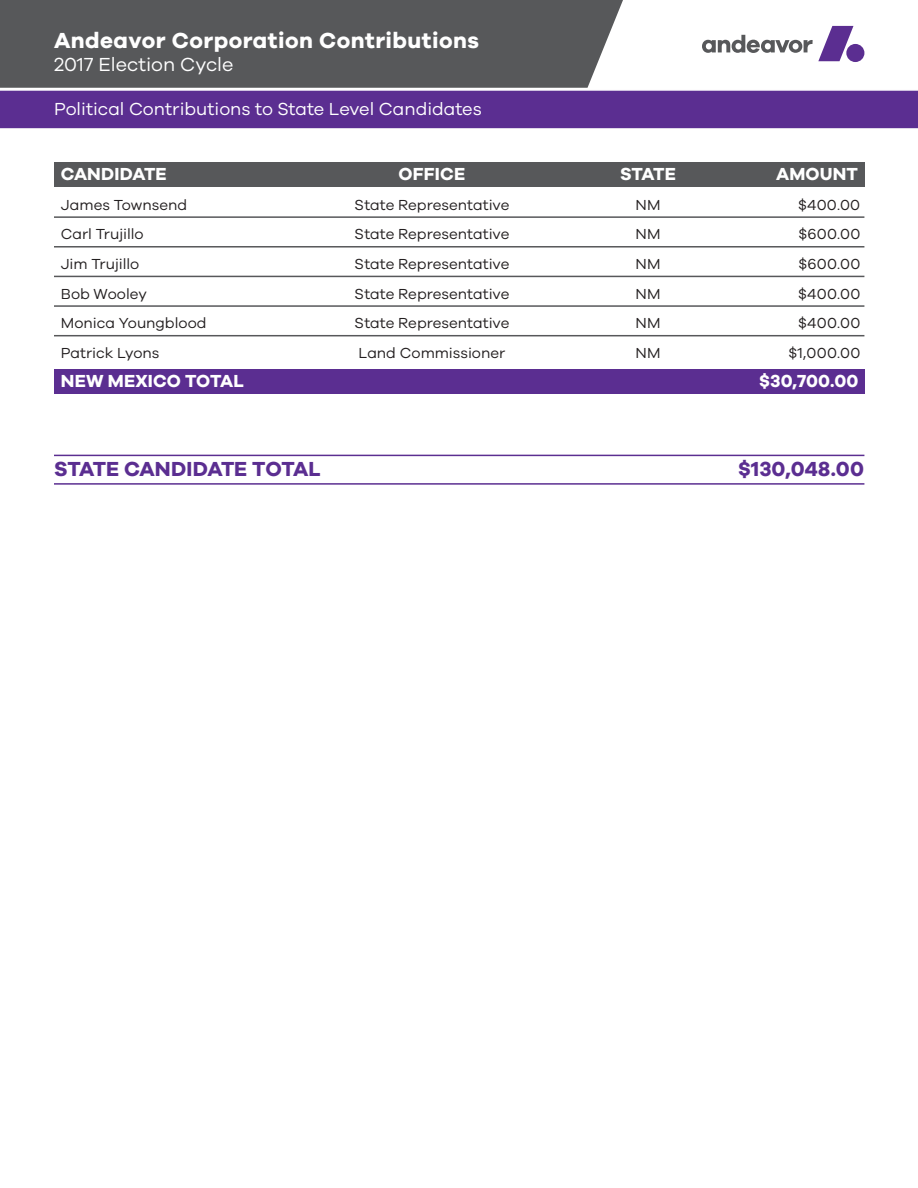
<style>
.page{position:relative;width:918px;height:1188px;background:#fff}
.page>*{position:absolute;margin:0;border:0;box-sizing:border-box;transform-origin:0 0}
.t1{font:700 22.5px "Galano Grotesque";letter-spacing:.02em;color:#fff}
.t2{font:700 21px "Galano Grotesque";color:#5b2e91}
.t3{font:19.5px "Galano Grotesque";color:#fff}
.t4{font:700 18px "Galano Grotesque";letter-spacing:.005em;color:#fff}
.t5{font:18px "Galano Grotesque";color:#fff}
.t6{font:15px "Galano Grotesque";color:#231f20}
</style>
<div class="page">
<div style="left:0;top:0;width:623px;height:88px;background:#57585a"></div>
<div style="left:0;top:90px;width:918px;height:39px;background:#5b2e91"></div>
<svg style="left:702px;top:26px;width:162px;height:36px"></svg>
<div style="left:54px;top:162px;width:810px;height:24px;background:#57585a"></div>
<hr style="left:54px;top:216px;width:810px;height:2px;background:#57585a">
<hr style="left:54px;top:246px;width:810px;height:2px;background:#57585a">
<hr style="left:54px;top:276px;width:810px;height:1px;background:#57585a">
<hr style="left:54px;top:305px;width:810px;height:2px;background:#57585a">
<hr style="left:54px;top:335px;width:810px;height:1px;background:#57585a">
<div style="left:54px;top:369px;width:810px;height:25px;background:#5b2e91"></div>
<hr style="left:54px;top:455px;width:810px;height:1px;background:#5b2e91">
<hr style="left:54px;top:483px;width:810px;height:2px;background:#5b2e91">
<h1 class="t1" style="left:54px;top:26px;width:427px">Andeavor Corporation Contributions</h1>
<h3 class="t3" style="left:54px;top:53px;width:181px">2017 Election Cycle</h3>
<p class="t5" style="left:54px;top:98px;width:429px">Political Contributions to State Level Candidates</p>
<p class="t4" style="left:61px;top:163px;width:107px">CANDIDATE</p>
<p class="t4" style="left:399px;top:163px;width:68px">OFFICE</p>
<p class="t4" style="left:620px;top:163px;width:57px">STATE</p>
<p class="t4" style="left:776px;top:163px;width:83px">AMOUNT</p>
<p class="t6" style="left:61px;top:196px;width:128px">James Townsend</p>
<p class="t6" style="left:355px;top:196px;width:156px">State Representative</p>
<p class="t6" style="left:635px;top:196px;width:27px">NM</p>
<p class="t6" style="left:798px;top:196px;width:64px">$400.00</p>
<p class="t6" style="left:61px;top:225px;width:84px">Carl Trujillo</p>
<p class="t6" style="left:355px;top:225px;width:156px">State Representative</p>
<p class="t6" style="left:635px;top:225px;width:27px">NM</p>
<p class="t6" style="left:798px;top:225px;width:63px">$600.00</p>
<p class="t6" style="left:61px;top:255px;width:80px">Jim Trujillo</p>
<p class="t6" style="left:355px;top:255px;width:156px">State Representative</p>
<p class="t6" style="left:635px;top:255px;width:27px">NM</p>
<p class="t6" style="left:798px;top:255px;width:63px">$600.00</p>
<p class="t6" style="left:61px;top:285px;width:88px">Bob Wooley</p>
<p class="t6" style="left:355px;top:285px;width:156px">State Representative</p>
<p class="t6" style="left:635px;top:285px;width:27px">NM</p>
<p class="t6" style="left:798px;top:285px;width:64px">$400.00</p>
<p class="t6" style="left:61px;top:314px;width:147px">Monica Youngblood</p>
<p class="t6" style="left:355px;top:314px;width:156px">State Representative</p>
<p class="t6" style="left:635px;top:314px;width:27px">NM</p>
<p class="t6" style="left:798px;top:314px;width:64px">$400.00</p>
<p class="t6" style="left:61px;top:344px;width:100px">Patrick Lyons</p>
<p class="t6" style="left:359px;top:344px;width:148px">Land Commissioner</p>
<p class="t6" style="left:635px;top:344px;width:27px">NM</p>
<p class="t6" style="left:788px;top:344px;width:73px">$1,000.00</p>
<p class="t4" style="left:61px;top:370px;width:185px">NEW MEXICO TOTAL</p>
<p class="t4" style="left:759px;top:370px;width:101px">$30,700.00</p>
<h2 class="t2" style="left:54px;top:456px;width:268px">STATE CANDIDATE TOTAL</h2>
<h2 class="t2" style="left:738px;top:456px;width:127px">$130,048.00</h2>
</div>
